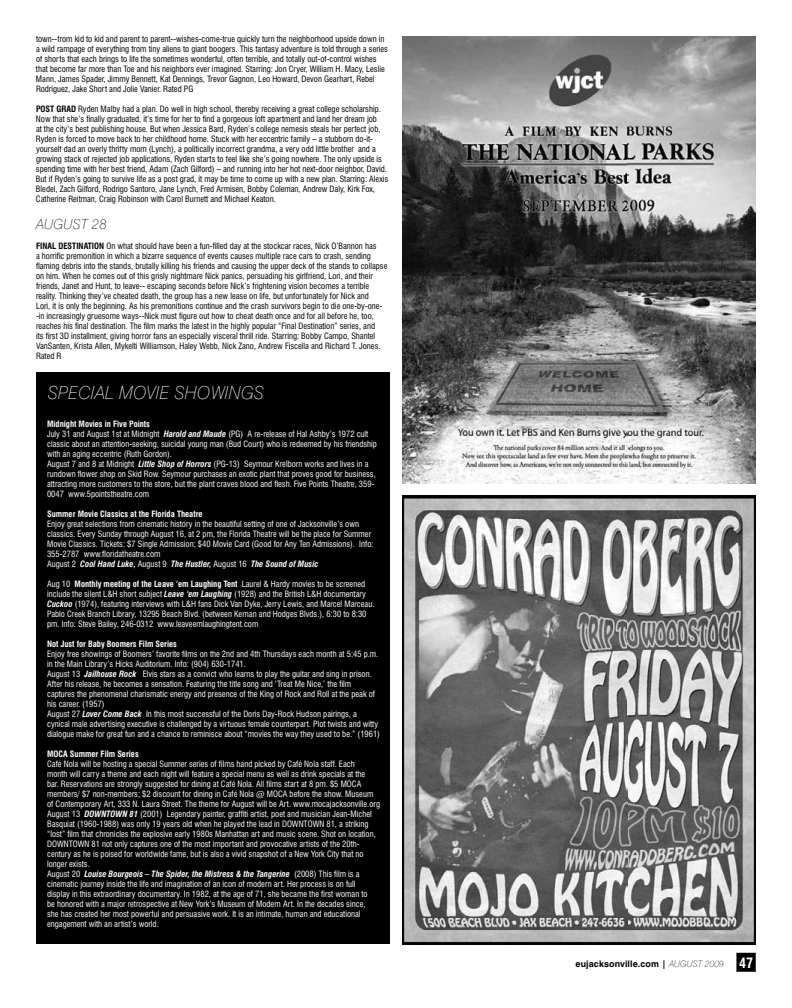
<style>
.page{position:relative;width:792px;height:1008px;background:#fff}
.page>*{position:absolute;margin:0;border:0;box-sizing:border-box;transform-origin:0 0}
.t1{font:italic 100 18px "Swiss 721 BT";letter-spacing:.01em;color:#fff}
.t2{font:italic 100 14px "Swiss 721 BT";letter-spacing:.01em;color:#000}
.t3{font:700 9px "Swiss 721 BT";letter-spacing:.01em;color:#000}
.t4{font:condensed 8.5px/10px "Swiss 721 BT";color:#fff}
.t5{font:condensed 8.5px/10px "Swiss 721 BT";color:#000}
.t6{font:700 condensed 8.5px "Swiss 721 BT";color:#fff}
.s1{font-weight:700}
.s2{font-weight:700;font-style:italic}
.s3{font-weight:100;font-style:italic}
.s4{font-stretch:condensed;font-size:14px;color:#fff}
</style>
<div class="page">
<svg style="left:736px;top:953px;width:20px;height:19px"></svg>
<div style="left:36px;top:372px;width:354px;height:572px;background:#000"></div>
<img style="left:402px;top:496px;width:354px;height:448px">
<img style="left:402px;top:36px;width:354px;height:448px">
<p class="t5" style="left:36px;top:35px;width:354px">town--from kid to kid and parent to parent--wishes-come-true quickly turn the neighborhood upside down in a wild rampage of everything from tiny aliens to giant boogers. This fantasy adventure is told through a series of shorts that each brings to life the sometimes wonderful, often terrible, and totally out-of-control wishes that become far more than Toe and his neighbors ever imagined. Starring: Jon Cryer, William H. Macy, Leslie Mann, James Spader, Jimmy Bennett, Kat Dennings, Trevor Gagnon, Leo Howard, Devon Gearhart, Rebel Rodriguez, Jake Short and Jolie Vanier. Rated PG</p>
<p class="t5" style="left:36px;top:105px;width:354px"><span class="s1">POST GRAD</span> Ryden Malby had a plan. Do well in high school, thereby receiving a great college scholarship.<br>Now that she’s finally graduated, it’s time for her to find a gorgeous loft apartment and land her dream job<br>at the city’s best publishing house. But when Jessica Bard, Ryden’s college nemesis steals her perfect job, Ryden is forced to move back to her childhood home. Stuck with her eccentric family – a stubborn do-it&shy;yourself dad an overly thrifty mom (Lynch), a politically incorrect grandma, a very odd little brother and a growing stack of rejected job applications, Ryden starts to feel like she’s going nowhere. The only upside is spending time with her best friend, Adam (Zach Gilford) – and running into her hot next-door neighbor, David.<br>But if Ryden’s going to survive life as a post grad, it may be time to come up with a new plan. Starring: Alexis Bledel, Zach Gilford, Rodrigo Santoro, Jane Lynch, Fred Armisen, Bobby Coleman, Andrew Daly, Kirk Fox, Catherine Reitman, Craig Robinson with Carol Burnett and Michael Keaton.</p>
<h2 class="t2" style="left:36px;top:218px;width:72px">AUGUST 28</h2>
<p class="t5" style="left:36px;top:242px;width:353px"><span class="s1">FINAL DESTINATION</span> On what should have been a fun-filled day at the stockcar races, Nick O’Bannon has<br>a horrific premonition in which a bizarre sequence of events causes multiple race cars to crash, sending flaming debris into the stands, brutally killing his friends and causing the upper deck of the stands to collapse on him. When he comes out of this grisly nightmare Nick panics, persuading his girlfriend, Lori, and their friends, Janet and Hunt, to leave-- escaping seconds before Nick’s frightening vision becomes a terrible reality. Thinking they’ve cheated death, the group has a new lease on life, but unfortunately for Nick and<br>Lori, it is only the beginning. As his premonitions continue and the crash survivors begin to die one-by-one--in increasingly gruesome ways--Nick must figure out how to cheat death once and for all before he, too, reaches his final destination. The film marks the latest in the highly popular “Final Destination” series, and<br>its first 3D installment, giving horror fans an especially visceral thrill ride. Starring: Bobby Campo, Shantel VanSanten, Krista Allen, Mykelti Williamson, Haley Webb, Nick Zano, Andrew Fiscella and Richard T. Jones.<br>Rated R</p>
<h1 class="t1" style="left:48px;top:385px;width:218px">SPECIAL MOVIE SHOWINGS</h1>
<p class="t4" style="left:47px;top:420px;width:331px"><span class="s1">Midnight Movies in Five Points<br></span>July 31 and August 1st at Midnight <span class="s2">Harold and Maude</span> (PG) A re-release of Hal Ashby’s 1972 cult classic about an attention-seeking, suicidal young man (Bud Court) who is redeemed by his friendship with an aging eccentric (Ruth Gordon).<br>August 7 and 8 at Midnight <span class="s2">Little Shop of Horrors</span> (PG-13) Seymour Krelborn works and lives in a rundown flower shop on Skid Row. Seymour purchases an exotic plant that proves good for business, attracting more customers to the store, but the plant craves blood and flesh. Five Points Theatre, 359- 0047 www.5pointstheatre.com</p>
<p class="t6" style="left:47px;top:510px;width:157px">Summer Movie Classics at the Florida Theatre</p>
<p class="t4" style="left:47px;top:520px;width:328px">Enjoy great selections from cinematic history in the beautiful setting of one of Jacksonville’s own classics. Every Sunday through August 16, at 2 pm, the Florida Theatre will be the place for Summer Movie Classics. Tickets: $7 Single Admission; $40 Movie Card (Good for Any Ten Admissions). Info:<br>355-2787 www.floridatheatre.com<br>August 2 <span class="s2">Cool Hand Luke,</span> August 9 <span class="s2">The Hustler,</span> August 16 <span class="s2">The Sound of Music</span></p>
<p class="t4" style="left:47px;top:580px;width:329px">Aug 10 <span class="s1">Monthly meeting of the Leave ‘em Laughing Tent</span> Laurel &amp; Hardy movies to be screened include the silent L&amp;H short subject <span class="s2">Leave ‘em Laughing</span> (1928) and the British L&amp;H documentary <span class="s2">Cuckoo</span> (1974), featuring interviews with L&amp;H fans Dick Van Dyke, Jerry Lewis, and Marcel Marceau.<br>Pablo Creek Branch Library, 13295 Beach Blvd. (between Kernan and Hodges Blvds.), 6:30 to 8:30 pm. Info: Steve Bailey, 246-0312 www.leaveemlaughingtent.com</p>
<p class="t6" style="left:47px;top:640px;width:131px">Not Just for Baby Boomers Film Series</p>
<p class="t4" style="left:47px;top:650px;width:334px">Enjoy free showings of Boomers’ favorite films on the 2nd and 4th Thursdays each month at 5:45 p.m. in the Main Library’s Hicks Auditorium. Info: (904) 630-1741.<br>August 13 <span class="s2">Jailhouse Rock</span> Elvis stars as a convict who learns to play the guitar and sing in prison.<br>After his release, he becomes a sensation. Featuring the title song and ‘Treat Me Nice,’ the film captures the phenomenal charismatic energy and presence of the King of Rock and Roll at the peak of his career. (1957)<br>August 27 <span class="s2">Lover Come Back</span> In this most successful of the Doris Day-Rock Hudson pairings, a cynical male advertising executive is challenged by a virtuous female counterpart. Plot twists and witty dialogue make for great fun and a chance to reminisce about “movies the way they used to be.” (1961)</p>
<p class="t6" style="left:47px;top:750px;width:93px">MOCA Summer Film Series</p>
<p class="t4" style="left:47px;top:760px;width:334px">Café Nola will be hosting a special Summer series of films hand picked by Café Nola staff. Each<br>month will carry a theme and each night will feature a special menu as well as drink specials at the<br>bar. Reservations are strongly suggested for dining at Café Nola. All films start at 8 pm. $5 MOCA members/ $7 non-members; $2 discount for dining in Café Nola @ MOCA before the show. Museum of Contemporary Art, 333 N. Laura Street. The theme for August will be Art. www.mocajacksonville.org August 13 <span class="s2">DOWNTOWN 81</span> (2001) Legendary painter, graffiti artist, poet and musician Jean-Michel Basquiat (1960-1988) was only 19 years old when he played the lead in DOWNTOWN 81, a striking “lost” film that chronicles the explosive early 1980s Manhattan art and music scene. Shot on location, DOWNTOWN 81 not only captures one of the most important and provocative artists of the 20th&shy;century as he is poised for worldwide fame, but is also a vivid snapshot of a New York City that no longer exists.<br>August 20 <span class="s2">Louise Bourgeois – The Spider, the Mistress &amp; the Tangerine</span> (2008) This film is a cinematic journey inside the life and imagination of an icon of modern art. Her process is on full display in this extraordinary documentary. In 1982, at the age of 71, she became the first woman to<br>be honored with a major retrospective at New York’s Museum of Modern Art. In the decades since,<br>she has created her most powerful and persuasive work. It is an intimate, human and educational engagement with an artist’s world.</p>
<p class="t3" style="left:576px;top:959px;width:179px">eujacksonville.com | <span class="s3">AUGUST 2009</span> <span class="s4">47</span></p>
</div>
